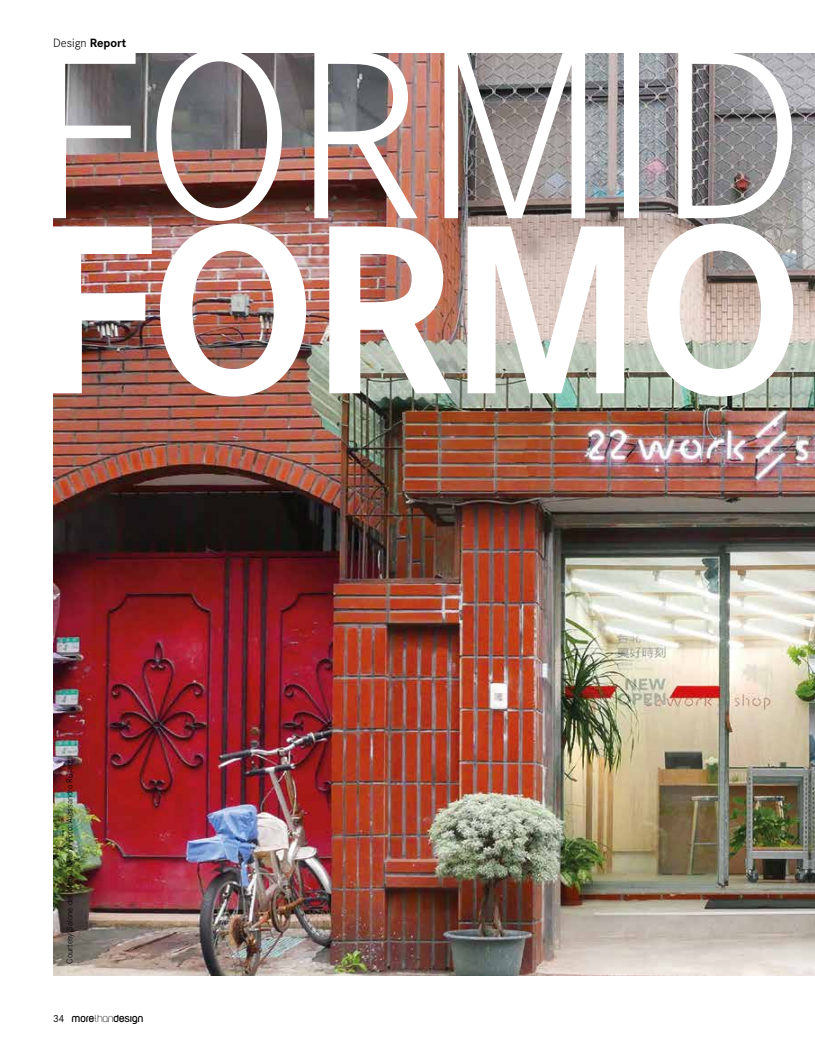
<style>
.page{position:relative;width:815px;height:1053px;background:#fff}
.page>*{position:absolute;margin:0;border:0;box-sizing:border-box;transform-origin:0 0}
.t1{font:300 250px "Corporate S";letter-spacing:-.01em;color:#fff;scale:.96 1}
.t2{font:700 250px "Corporate S";letter-spacing:-.02em;color:#fff}
.t3{font:300 12.5px "Corporate S";color:#000}
.t4{font:500 10.62px "Lencia";color:#000}
.t5{font:300 8.75px "Corporate S";color:#000}
.s1{font-weight:700}
.s2{font-family:"Corporate S";font-weight:400}
.s3{font-weight:300}
</style>
<div class="page">
<img style="left:53px;top:53px;width:762px;height:921px">
<h2 class="t3" style="left:53px;top:36px;width:75px">Design <span class="s1">Report</span></h2>
<h1 class="t1" style="left:31px;top:-1px;width:809px">FORMID</h1>
<h1 class="t2" style="left:31px;top:167px;width:773px">FORMO</h1>
<p class="t5" style="left:65px;top:963px;width:210px;rotate:-90deg">Courtesy Salone del Mobile.Milano Foto: Alessandro Russotti</p>
<p class="t4" style="left:53px;top:1014px;width:92px"><span class="s2">34</span> more<span class="s3">than</span>design</p>
</div>
